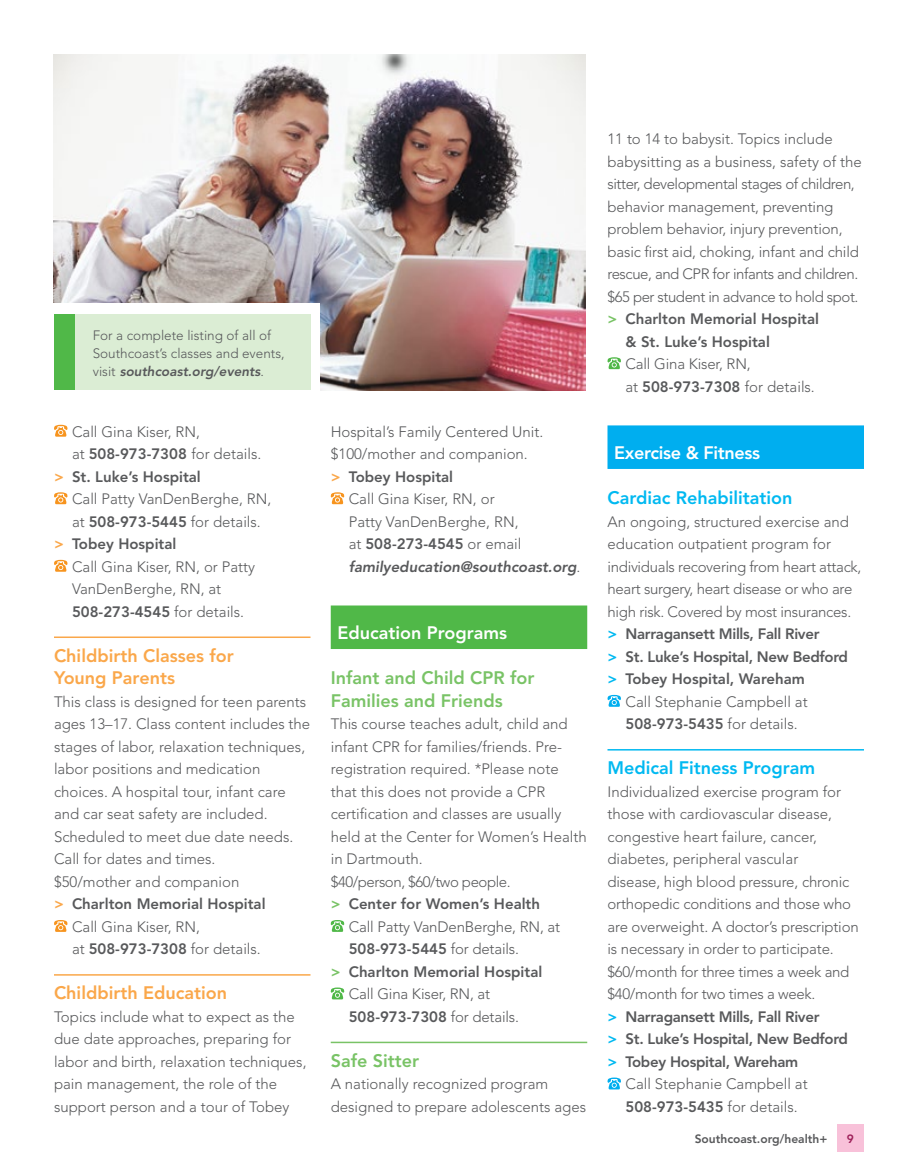
<style>
.page{position:relative;width:918px;height:1175px;background:#fff}
.page>*{position:absolute;margin:0;border:0;box-sizing:border-box;transform-origin:0 0}
.t1{font:800 18px/22.5px "Avenir LT Std";color:#faa74a}
.t2{font:800 18px/22.5px "Avenir LT Std";color:#79c366}
.t3{font:800 18px "Avenir LT Std";color:#00b9f1}
.t4{font:800 18px "Avenir LT Std";letter-spacing:-.01em;color:#fff}
.t5{font:300 15px/22.5px "Avenir LT Std";color:#58595b}
.t6{font:800 15px "Avenir LT Std";color:#58595b}
.t7{font:300 15px "Avenir LT Std";letter-spacing:-.02em;color:#58595b}
.t8{font:800 15px "Avenir LT Std";letter-spacing:-.02em;color:#58595b}
.t9{font:300 15px "Avenir LT Std";letter-spacing:-.03em;color:#58595b}
.t10{font:italic 800 15px "Avenir LT Std";color:#58595b}
.t11{font:300 13.5px/18px "Avenir LT Std";color:#58595b}
.t12{font:800 12px "Avenir LT Std";color:#58595b}
.t13{font:800 12px "Avenir LT Std";color:#9e215a}
.s1{font-weight:800;font-style:italic}
.s2{font-weight:800}
.s3{color:#faa74a}
.s4{font-weight:300}
.s5{font-weight:300;font-style:normal}
.s6{color:#79c366}
.s7{color:#00b9f1}
</style>
<div class="page">
<hr style="left:54px;top:636px;width:256px;height:2px;background:#faa74a">
<hr style="left:54px;top:974px;width:256px;height:1px;background:#faa74a">
<svg style="left:54px;top:425px;width:14px;height:12px"></svg>
<svg style="left:54px;top:492px;width:14px;height:12px"></svg>
<svg style="left:54px;top:560px;width:14px;height:12px"></svg>
<svg style="left:54px;top:920px;width:14px;height:12px"></svg>
<div style="left:331px;top:605px;width:256px;height:44px;background:#50b848"></div>
<hr style="left:331px;top:1041px;width:256px;height:2px;background:#79c366">
<svg style="left:331px;top:492px;width:13px;height:12px"></svg>
<svg style="left:331px;top:920px;width:13px;height:12px"></svg>
<svg style="left:331px;top:987px;width:13px;height:12px"></svg>
<div style="left:608px;top:425px;width:256px;height:44px;background:#00aeef"></div>
<hr style="left:608px;top:749px;width:256px;height:1px;background:#00b9f1">
<svg style="left:607px;top:357px;width:14px;height:12px"></svg>
<svg style="left:607px;top:695px;width:14px;height:12px"></svg>
<svg style="left:607px;top:1077px;width:14px;height:12px"></svg>
<img style="left:54px;top:54px;width:531px;height:336px">
<div style="left:39px;top:303px;width:281px;height:87px;background:#fff"></div>
<div style="left:54px;top:314px;width:256px;height:76px;background:#dbedd4"></div>
<div style="left:54px;top:314px;width:20px;height:76px;background:#50b848"></div>
<div style="left:837px;top:1125px;width:27px;height:27px;background:#f8c1d9"></div>
<p class="t11" style="left:93px;top:326px;width:193px">For a complete listing of all of<br>Southcoast’s classes and events, visit <span class="s1">southcoast.org/events</span>.</p>
<p class="t5" style="left:72px;top:420px;width:130px">Call Gina Kiser, RN,</p>
<p class="t5" style="left:72px;top:443px;width:191px">at <span class="s2">508-973-7308</span> for details.</p>
<p class="t6" style="left:54px;top:467px;width:148px"><span class="s3">&gt;</span> St. Luke’s Hospital</p>
<p class="t5" style="left:72px;top:488px;width:201px">Call Patty VanDenBerghe, RN,</p>
<p class="t5" style="left:72px;top:510px;width:190px">at <span class="s2">508-973-5445</span> for details.</p>
<p class="t6" style="left:54px;top:535px;width:124px"><span class="s3">&gt;</span> Tobey Hospital</p>
<p class="t5" style="left:72px;top:555px;width:185px">Call Gina Kiser, RN, or Patty</p>
<p class="t5" style="left:72px;top:578px;width:151px">VanDenBerghe, RN, at</p>
<p class="t6" style="left:72px;top:602px;width:174px">508-273-4545 <span class="s4">for details.</span></p>
<p class="t1" style="left:54px;top:644px;width:181px">Childbirth Classes for<br>Young Parents</p>
<p class="t5" style="left:54px;top:690px;width:254px">This class is designed for teen parents</p>
<p class="t5" style="left:54px;top:713px;width:258px">ages 13–17. Class content includes the</p>
<p class="t5" style="left:54px;top:735px;width:253px">stages of labor, relaxation techniques,</p>
<p class="t5" style="left:54px;top:758px;width:208px">labor positions and medication</p>
<p class="t5" style="left:54px;top:780px;width:233px">choices. A hospital tour, infant care</p>
<p class="t5" style="left:54px;top:803px;width:215px">and car seat safety are included.</p>
<p class="t5" style="left:54px;top:825px;width:241px">Scheduled to meet due date needs.</p>
<p class="t5" style="left:54px;top:848px;width:163px">Call for dates and times.</p>
<p class="t5" style="left:54px;top:870px;width:187px">$50/mother and companion</p>
<p class="t6" style="left:54px;top:895px;width:213px"><span class="s3">&gt;</span> Charlton Memorial Hospital</p>
<p class="t5" style="left:72px;top:915px;width:130px">Call Gina Kiser, RN,</p>
<p class="t5" style="left:72px;top:938px;width:190px">at <span class="s2">508-973-7308</span> for details.</p>
<p class="t1" style="left:54px;top:982px;width:175px">Childbirth Education</p>
<p class="t5" style="left:54px;top:1005px;width:254px">Topics include what to expect as the due date approaches, preparing for labor and birth, relaxation techniques, pain management, the role of the support person and a tour of Tobey</p>
<p class="t5" style="left:331px;top:420px;width:214px">Hospital’s Family Centered Unit.</p>
<p class="t5" style="left:331px;top:443px;width:199px">$100/mother and companion.</p>
<p class="t6" style="left:331px;top:467px;width:124px"><span class="s3">&gt;</span> Tobey Hospital</p>
<p class="t5" style="left:349px;top:488px;width:147px">Call Gina Kiser, RN, or</p>
<p class="t5" style="left:349px;top:510px;width:171px">Patty VanDenBerghe, RN,</p>
<p class="t6" style="left:349px;top:535px;width:174px"><span class="s4">at</span> 508-273-4545 <span class="s4">or email</span></p>
<p class="t10" style="left:349px;top:557px;width:233px">familyeducation@southcoast.org<span class="s5">.</span></p>
<p class="t4" style="left:338px;top:622px;width:171px">Education Programs</p>
<p class="t2" style="left:331px;top:667px;width:205px">Infant and Child CPR for<br>Families and Friends</p>
<p class="t5" style="left:331px;top:713px;width:239px">This course teaches adult, child and</p>
<p class="t5" style="left:331px;top:735px;width:233px">infant CPR for families/friends. Pre-</p>
<p class="t5" style="left:331px;top:758px;width:230px">registration required. *Please note</p>
<p class="t5" style="left:331px;top:780px;width:216px">that this does not provide a CPR</p>
<p class="t5" style="left:331px;top:803px;width:232px">certification and classes are usually</p>
<p class="t5" style="left:331px;top:825px;width:257px">held at the Center for Women’s Health</p>
<p class="t5" style="left:331px;top:848px;width:93px">in Dartmouth.</p>
<p class="t9" style="left:331px;top:873px;width:181px">$40/person, $60/two people.</p>
<p class="t6" style="left:331px;top:895px;width:211px"><span class="s6">&gt;</span> Center for Women’s Health</p>
<p class="t5" style="left:349px;top:915px;width:213px">Call Patty VanDenBerghe, RN, at</p>
<p class="t6" style="left:349px;top:940px;width:172px">508-973-5445 <span class="s4">for details.</span></p>
<p class="t6" style="left:331px;top:962px;width:213px"><span class="s6">&gt;</span> Charlton Memorial Hospital</p>
<p class="t5" style="left:349px;top:983px;width:143px">Call Gina Kiser, RN, at</p>
<p class="t6" style="left:349px;top:1007px;width:172px">508-973-7308 <span class="s4">for details.</span></p>
<p class="t2" style="left:331px;top:1049px;width:90px">Safe Sitter</p>
<p class="t5" style="left:331px;top:1073px;width:257px">A nationally recognized program designed to prepare adolescents ages</p>
<p class="t5" style="left:608px;top:128px;width:227px">11 to 14 to babysit. Topics include</p>
<p class="t5" style="left:608px;top:150px;width:256px">babysitting as a business, safety of the</p>
<p class="t9" style="left:608px;top:175px;width:249px">sitter, developmental stages of children,</p>
<p class="t5" style="left:608px;top:195px;width:227px">behavior management, preventing</p>
<p class="t5" style="left:608px;top:218px;width:237px">problem behavior, injury prevention,</p>
<p class="t5" style="left:608px;top:240px;width:253px">basic first aid, choking, infant and child</p>
<p class="t9" style="left:608px;top:265px;width:252px">rescue, and CPR for infants and children.</p>
<p class="t9" style="left:608px;top:288px;width:253px">$65 per student in advance to hold spot.</p>
<p class="t6" style="left:608px;top:310px;width:213px"><span class="s6">&gt;</span> Charlton Memorial Hospital</p>
<p class="t6" style="left:626px;top:332px;width:146px">&amp; St. Luke’s Hospital</p>
<p class="t5" style="left:626px;top:353px;width:191px">Call Gina Kiser, RN,<br>at <span class="s2">508-973-7308</span> for details.</p>
<p class="t4" style="left:614px;top:442px;width:147px">Exercise &amp; Fitness</p>
<p class="t3" style="left:608px;top:487px;width:187px">Cardiac Rehabilitation</p>
<p class="t5" style="left:608px;top:510px;width:243px">An ongoing, structured exercise and</p>
<p class="t5" style="left:608px;top:533px;width:225px">education outpatient program for</p>
<p class="t7" style="left:608px;top:558px;width:255px">individuals recovering from heart attack,</p>
<p class="t7" style="left:608px;top:580px;width:246px">heart surgery, heart disease or who are</p>
<p class="t7" style="left:608px;top:603px;width:245px">high risk. Covered by most insurances.</p>
<p class="t8" style="left:608px;top:625px;width:214px"><span class="s7">&gt;</span> Narragansett Mills, Fall River</p>
<p class="t8" style="left:608px;top:647px;width:242px"><span class="s7">&gt;</span> St. Luke’s Hospital, New Bedford</p>
<p class="t6" style="left:608px;top:670px;width:199px"><span class="s7">&gt;</span> Tobey Hospital, Wareham</p>
<p class="t5" style="left:626px;top:690px;width:184px">Call Stephanie Campbell at</p>
<p class="t6" style="left:626px;top:715px;width:174px">508-973-5435 <span class="s4">for details.</span></p>
<p class="t3" style="left:608px;top:757px;width:209px">Medical Fitness Program</p>
<p class="t5" style="left:607px;top:780px;width:235px">Individualized exercise program for</p>
<p class="t5" style="left:607px;top:803px;width:226px">those with cardiovascular disease,</p>
<p class="t5" style="left:607px;top:825px;width:211px">congestive heart failure, cancer,</p>
<p class="t5" style="left:607px;top:848px;width:192px">diabetes, peripheral vascular</p>
<p class="t5" style="left:607px;top:870px;width:243px">disease, high blood pressure, chronic</p>
<p class="t5" style="left:607px;top:893px;width:245px">orthopedic conditions and those who</p>
<p class="t5" style="left:607px;top:915px;width:253px">are overweight. A doctor’s prescription</p>
<p class="t5" style="left:607px;top:938px;width:228px">is necessary in order to participate.</p>
<p class="t7" style="left:607px;top:963px;width:243px">$60/month for three times a week and</p>
<p class="t7" style="left:607px;top:985px;width:209px">$40/month for two times a week.</p>
<p class="t8" style="left:607px;top:1007px;width:214px"><span class="s7">&gt;</span> Narragansett Mills, Fall River</p>
<p class="t8" style="left:607px;top:1030px;width:242px"><span class="s7">&gt;</span> St. Luke’s Hospital, New Bedford</p>
<p class="t8" style="left:607px;top:1052px;width:192px"><span class="s7">&gt;</span> Tobey Hospital, Wareham</p>
<p class="t5" style="left:625px;top:1073px;width:184px">Call Stephanie Campbell at</p>
<p class="t6" style="left:625px;top:1097px;width:174px">508-973-5435 <span class="s4">for details.</span></p>
<p class="t12" style="left:695px;top:1131px;width:134px">Southcoast.org/health+</p>
<p class="t13" style="left:847px;top:1131px;width:9px">9</p>
</div>
